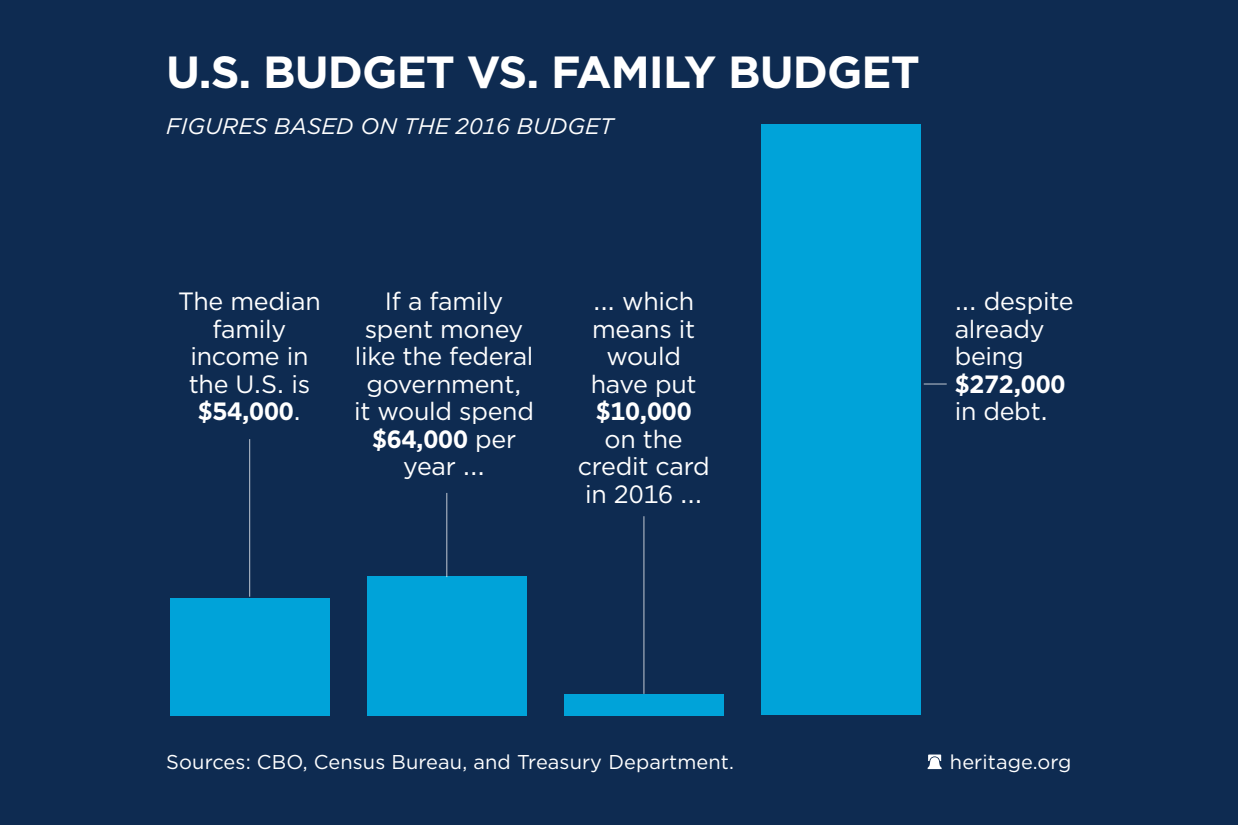
<style>
.page{position:relative;width:1238px;height:825px;background:#0e2b51}
.page>*{position:absolute;margin:0;border:0;box-sizing:border-box;transform-origin:0 0}
.t1{font:700 45px "Gotham";letter-spacing:-.02em;color:#fff}
.t2{font:25px/27.5px "Gotham";letter-spacing:-.01em;color:#fff;text-align:center}
.t3{font:700 25px "Gotham";letter-spacing:-.01em;color:#fff}
.t4{font:italic 22.5px "Gotham";color:#fff}
.t5{font:20px "Gotham";letter-spacing:.005em;color:#fff}
.s1{font-weight:700}
</style>
<div class="page">
<svg style="left:927px;top:755px;width:14px;height:14px"></svg>
<div style="left:170px;top:598px;width:159px;height:117px;background:#00a3d9"></div>
<div style="left:367px;top:576px;width:159px;height:139px;background:#00a3d9"></div>
<div style="left:564px;top:694px;width:160px;height:21px;background:#00a3d9"></div>
<div style="left:761px;top:124px;width:160px;height:591px;background:#00a3d9"></div>
<hr style="left:249px;top:439px;width:1px;height:158px;background:#fff">
<hr style="left:446px;top:493px;width:1px;height:84px;background:#fff">
<hr style="left:643px;top:516px;width:1px;height:178px;background:#fff">
<hr style="left:923px;top:383px;width:23px;height:2px;background:#fff">
<h1 class="t1" style="left:166px;top:42px;width:755px">U.S. BUDGET VS. FAMILY BUDGET</h1>
<p class="t4" style="left:166px;top:112px;width:449px">FIGURES BASED ON THE 2016 BUDGET</p>
<p class="t2" style="left:178px;top:287px;width:144px">The median family income in the U.S. is <span class="s1">$54,000</span>.</p>
<p class="t2" style="left:354px;top:287px;width:181px">If a family spent money like the federal government,<br>it would spend <span class="s1">$64,000</span> per year ...</p>
<p class="t2" style="left:590px;top:287px;width:107px">... which means it would have put</p>
<p class="t3" style="left:595px;top:395px;width:97px">$10,000</p>
<p class="t2" style="left:578px;top:425px;width:133px">on the credit card in 2016 ...</p>
<p class="t2" style="left:954px;top:287px;width:121px;text-align:left">... despite already being</p>
<p class="t3" style="left:954px;top:367px;width:112px">$272,000</p>
<p class="t2" style="left:954px;top:397px;width:95px">in debt.</p>
<p class="t5" style="left:166px;top:749px;width:569px">Sources: CBO, Census Bureau, and Treasury Department.</p>
<p class="t5" style="left:950px;top:749px;width:123px">heritage.org</p>
</div>
